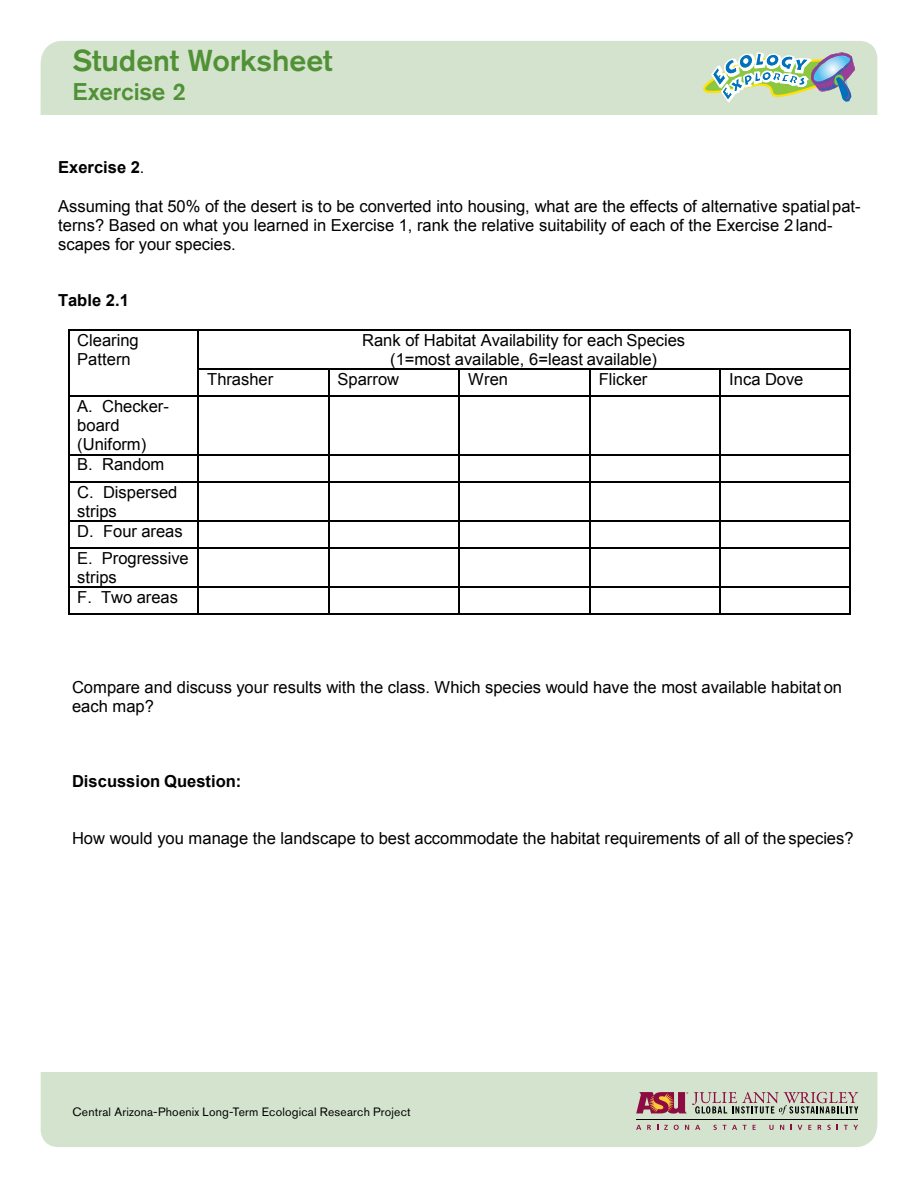
<style>
.page{position:relative;width:918px;height:1188px;background:#fff}
.page>*{position:absolute;margin:0;border:0;box-sizing:border-box;transform-origin:0 0}
.t1{font:500 30px "Akzidenz Grotesk Pro";letter-spacing:-.005em;color:#519136}
.t2{font:500 24px "Akzidenz Grotesk Pro";letter-spacing:-.005em;color:#519136}
.t3{font:16.5px/19px "Arial";color:#010101}
.t4{font:700 16.5px "Arial";color:#010101}
.t5{font:12px "Akzidenz Grotesk Pro";letter-spacing:.015em;color:#000}
.s1{font-weight:400}
</style>
<div class="page">
<div style="left:40px;top:41px;width:838px;height:74px;background:#d4e3cd"></div>
<svg style="left:702px;top:49px;width:153px;height:57px;background:#b6cdbc"></svg>
<div style="left:41px;top:1072px;width:837px;height:75px;background:#d4e3cd"></div>
<svg style="left:636px;top:1125px;width:5px;height:5px"></svg>
<svg style="left:647px;top:1125px;width:4px;height:5px"></svg>
<svg style="left:664px;top:1125px;width:4px;height:5px"></svg>
<svg style="left:674px;top:1125px;width:5px;height:5px"></svg>
<svg style="left:685px;top:1125px;width:4px;height:5px"></svg>
<svg style="left:695px;top:1125px;width:5px;height:5px"></svg>
<svg style="left:714px;top:1125px;width:3px;height:5px"></svg>
<svg style="left:723px;top:1125px;width:14px;height:5px"></svg>
<svg style="left:743px;top:1125px;width:4px;height:5px"></svg>
<svg style="left:753px;top:1125px;width:3px;height:5px"></svg>
<svg style="left:769px;top:1125px;width:5px;height:5px"></svg>
<svg style="left:780px;top:1125px;width:4px;height:5px"></svg>
<svg style="left:798px;top:1125px;width:4px;height:5px"></svg>
<svg style="left:808px;top:1125px;width:3px;height:5px"></svg>
<svg style="left:818px;top:1125px;width:3px;height:5px"></svg>
<svg style="left:827px;top:1125px;width:4px;height:5px"></svg>
<svg style="left:844px;top:1125px;width:14px;height:5px"></svg>
<hr style="left:636px;top:1119px;width:222px;height:1px;background:#000">
<svg style="left:636px;top:1092px;width:222px;height:22px;background:#af9893"></svg>
<hr style="left:69px;top:329px;width:128px;height:1px;background:#010101">
<hr style="left:199px;top:329px;width:650px;height:1px;background:#010101">
<hr style="left:68px;top:330px;width:1px;height:38px;background:#010101">
<hr style="left:197px;top:330px;width:2px;height:38px;background:#010101">
<hr style="left:849px;top:330px;width:2px;height:38px;background:#010101">
<hr style="left:199px;top:368px;width:129px;height:2px;background:#010101">
<hr style="left:329px;top:368px;width:129px;height:2px;background:#010101">
<hr style="left:460px;top:368px;width:129px;height:2px;background:#010101">
<hr style="left:590px;top:368px;width:129px;height:2px;background:#010101">
<hr style="left:721px;top:368px;width:128px;height:2px;background:#010101">
<hr style="left:197px;top:370px;width:2px;height:25px;background:#010101">
<hr style="left:458px;top:370px;width:2px;height:25px;background:#010101">
<hr style="left:719px;top:370px;width:2px;height:25px;background:#010101">
<hr style="left:849px;top:370px;width:2px;height:25px;background:#010101">
<svg style="left:68px;top:368px;width:1px;height:29px"></svg>
<hr style="left:69px;top:395px;width:128px;height:2px;background:#010101">
<hr style="left:199px;top:395px;width:129px;height:2px;background:#010101">
<svg style="left:328px;top:368px;width:1px;height:29px"></svg>
<hr style="left:329px;top:395px;width:129px;height:2px;background:#010101">
<hr style="left:460px;top:395px;width:129px;height:2px;background:#010101">
<svg style="left:589px;top:368px;width:1px;height:29px"></svg>
<hr style="left:590px;top:395px;width:129px;height:2px;background:#010101">
<hr style="left:721px;top:395px;width:128px;height:2px;background:#010101">
<hr style="left:68px;top:397px;width:1px;height:57px;background:#010101">
<hr style="left:197px;top:397px;width:2px;height:57px;background:#010101">
<hr style="left:328px;top:397px;width:1px;height:57px;background:#010101">
<hr style="left:458px;top:397px;width:2px;height:57px;background:#010101">
<hr style="left:589px;top:397px;width:1px;height:57px;background:#010101">
<hr style="left:719px;top:397px;width:2px;height:57px;background:#010101">
<hr style="left:849px;top:397px;width:2px;height:57px;background:#010101">
<hr style="left:69px;top:454px;width:128px;height:1px;background:#010101">
<hr style="left:199px;top:454px;width:129px;height:1px;background:#010101">
<hr style="left:329px;top:454px;width:129px;height:1px;background:#010101">
<hr style="left:460px;top:454px;width:129px;height:1px;background:#010101">
<hr style="left:590px;top:454px;width:129px;height:1px;background:#010101">
<hr style="left:721px;top:454px;width:128px;height:1px;background:#010101">
<hr style="left:197px;top:455px;width:2px;height:26px;background:#010101">
<hr style="left:458px;top:455px;width:2px;height:26px;background:#010101">
<hr style="left:719px;top:455px;width:2px;height:26px;background:#010101">
<hr style="left:849px;top:455px;width:2px;height:26px;background:#010101">
<svg style="left:68px;top:454px;width:1px;height:28px"></svg>
<hr style="left:69px;top:481px;width:128px;height:1px;background:#010101">
<hr style="left:199px;top:481px;width:129px;height:1px;background:#010101">
<svg style="left:328px;top:454px;width:1px;height:28px"></svg>
<hr style="left:329px;top:481px;width:129px;height:1px;background:#010101">
<hr style="left:460px;top:481px;width:129px;height:1px;background:#010101">
<svg style="left:589px;top:454px;width:1px;height:28px"></svg>
<hr style="left:590px;top:481px;width:129px;height:1px;background:#010101">
<hr style="left:721px;top:481px;width:128px;height:1px;background:#010101">
<hr style="left:68px;top:482px;width:1px;height:38px;background:#010101">
<hr style="left:197px;top:482px;width:2px;height:38px;background:#010101">
<hr style="left:328px;top:482px;width:1px;height:38px;background:#010101">
<hr style="left:458px;top:482px;width:2px;height:38px;background:#010101">
<hr style="left:589px;top:482px;width:1px;height:38px;background:#010101">
<hr style="left:719px;top:482px;width:2px;height:38px;background:#010101">
<hr style="left:849px;top:482px;width:2px;height:38px;background:#010101">
<hr style="left:69px;top:520px;width:128px;height:2px;background:#010101">
<hr style="left:199px;top:520px;width:129px;height:2px;background:#010101">
<hr style="left:329px;top:520px;width:129px;height:2px;background:#010101">
<hr style="left:460px;top:520px;width:129px;height:2px;background:#010101">
<hr style="left:590px;top:520px;width:129px;height:2px;background:#010101">
<hr style="left:721px;top:520px;width:128px;height:2px;background:#010101">
<hr style="left:197px;top:522px;width:2px;height:25px;background:#010101">
<hr style="left:458px;top:522px;width:2px;height:25px;background:#010101">
<hr style="left:719px;top:522px;width:2px;height:25px;background:#010101">
<hr style="left:849px;top:522px;width:2px;height:25px;background:#010101">
<svg style="left:68px;top:520px;width:1px;height:29px"></svg>
<hr style="left:69px;top:547px;width:128px;height:2px;background:#010101">
<hr style="left:199px;top:547px;width:129px;height:2px;background:#010101">
<svg style="left:328px;top:520px;width:1px;height:29px"></svg>
<hr style="left:329px;top:547px;width:129px;height:2px;background:#010101">
<hr style="left:460px;top:547px;width:129px;height:2px;background:#010101">
<svg style="left:589px;top:520px;width:1px;height:29px"></svg>
<hr style="left:590px;top:547px;width:129px;height:2px;background:#010101">
<hr style="left:721px;top:547px;width:128px;height:2px;background:#010101">
<hr style="left:68px;top:549px;width:1px;height:38px;background:#010101">
<hr style="left:197px;top:549px;width:2px;height:38px;background:#010101">
<hr style="left:328px;top:549px;width:1px;height:38px;background:#010101">
<hr style="left:458px;top:549px;width:2px;height:38px;background:#010101">
<hr style="left:589px;top:549px;width:1px;height:38px;background:#010101">
<hr style="left:719px;top:549px;width:2px;height:38px;background:#010101">
<hr style="left:849px;top:549px;width:2px;height:38px;background:#010101">
<hr style="left:69px;top:587px;width:128px;height:1px;background:#010101">
<hr style="left:199px;top:587px;width:129px;height:1px;background:#010101">
<hr style="left:329px;top:587px;width:129px;height:1px;background:#010101">
<hr style="left:460px;top:587px;width:129px;height:1px;background:#010101">
<hr style="left:590px;top:587px;width:129px;height:1px;background:#010101">
<hr style="left:721px;top:587px;width:128px;height:1px;background:#010101">
<svg style="left:68px;top:587px;width:1px;height:27px"></svg>
<hr style="left:69px;top:613px;width:128px;height:1px;background:#010101">
<hr style="left:197px;top:588px;width:2px;height:25px;background:#010101">
<hr style="left:199px;top:613px;width:129px;height:1px;background:#010101">
<svg style="left:328px;top:587px;width:1px;height:27px"></svg>
<hr style="left:329px;top:613px;width:129px;height:1px;background:#010101">
<hr style="left:458px;top:588px;width:2px;height:25px;background:#010101">
<hr style="left:460px;top:613px;width:129px;height:1px;background:#010101">
<svg style="left:589px;top:587px;width:1px;height:27px"></svg>
<hr style="left:590px;top:613px;width:129px;height:1px;background:#010101">
<hr style="left:719px;top:588px;width:2px;height:25px;background:#010101">
<hr style="left:721px;top:613px;width:128px;height:1px;background:#010101">
<hr style="left:849px;top:588px;width:2px;height:25px;background:#010101">
<h1 class="t1" style="left:72px;top:41px;width:262px">Student Worksheet</h1>
<h2 class="t2" style="left:72px;top:76px;width:115px">Exercise 2</h2>
<p class="t4" style="left:58px;top:157px;width:88px">Exercise 2<span class="s1">.</span></p>
<p class="t3" style="left:58px;top:197px;width:804px">Assuming that 50% of the desert is to be converted into housing, what are the effects of alternative spatialpat&shy;terns? Based on what you learned in Exercise 1, rank the relative suitability of each of the Exercise 2 land&shy;scapes for your species.</p>
<p class="t4" style="left:58px;top:289px;width:72px">Table 2.1</p>
<p class="t3" style="left:77px;top:331px;width:63px">Clearing<br>Pattern</p>
<p class="t3" style="left:362px;top:331px;width:324px;text-align:center">Rank of Habitat Availability for each Species (1=most available, 6=least available)</p>
<p class="t3" style="left:207px;top:370px;width:68px">Thrasher</p>
<p class="t3" style="left:338px;top:370px;width:63px">Sparrow</p>
<p class="t3" style="left:468px;top:370px;width:41px">Wren</p>
<p class="t3" style="left:599px;top:370px;width:50px">Flicker</p>
<p class="t3" style="left:729px;top:370px;width:76px">Inca Dove</p>
<p class="t3" style="left:77px;top:397px;width:93px">A. Checker&shy;board (Uniform)<br>B. Random</p>
<p class="t3" style="left:77px;top:482px;width:107px;line-height:19.5px">C. Dispersed strips<br>D. Four areas</p>
<p class="t3" style="left:77px;top:549px;width:113px;line-height:19.5px">E. Progressive strips<br>F. Two areas</p>
<p class="t3" style="left:72px;top:678px;width:772px">Compare and discuss your results with the class. Which species would have the most available habitat on each map?</p>
<p class="t4" style="left:72px;top:770px;width:171px">Discussion Question:</p>
<p class="t3" style="left:72px;top:829px;width:783px">How would you manage the landscape to best accommodate the habitat requirements of all of the species?</p>
<p class="t5" style="left:72px;top:1104px;width:340px">Central Arizona-Phoenix Long-Term Ecological Research Project</p>
</div>
